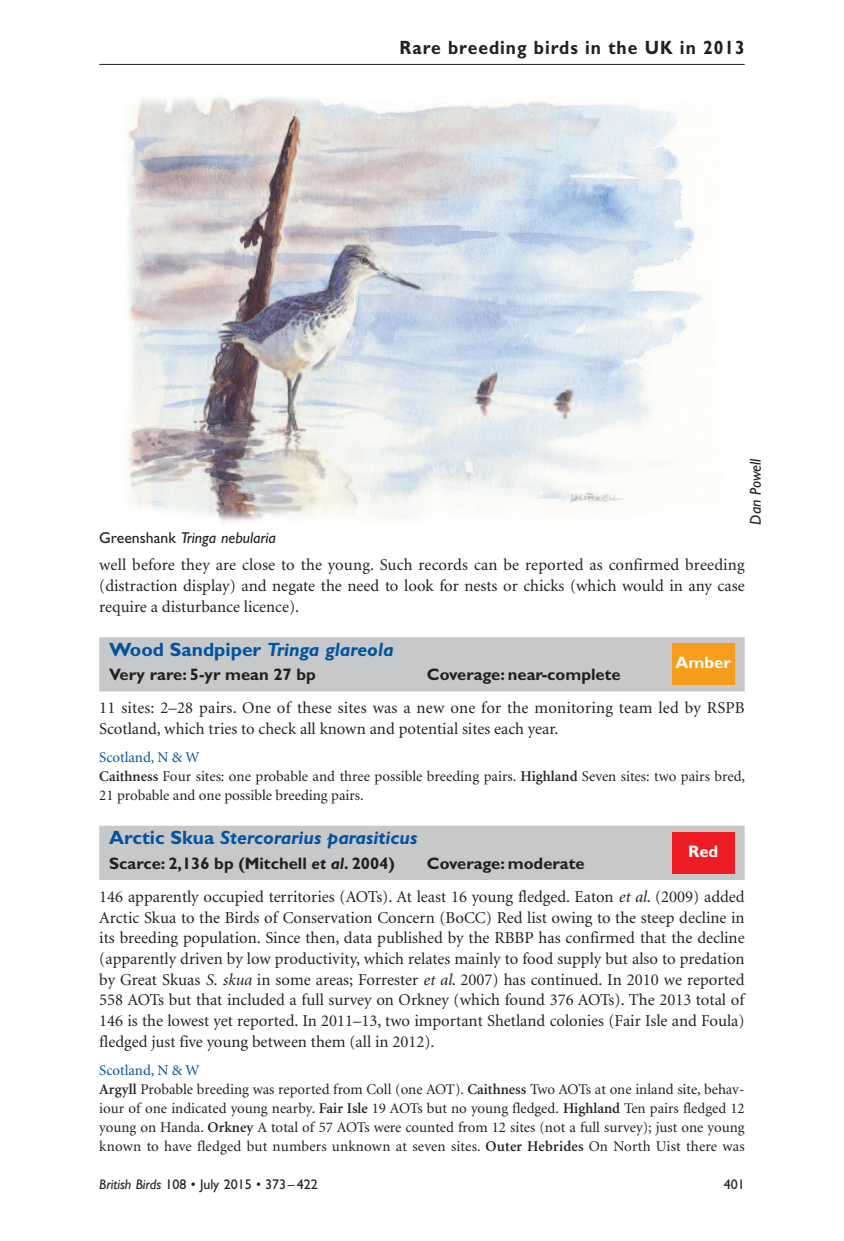
<style>
.page{position:relative;width:844px;height:1241px;background:#fff}
.page>*{position:absolute;margin:0;border:0;box-sizing:border-box;transform-origin:0 0}
.t1{font:italic 700 19.25px "Gill Sans";color:#0153a0}
.t2{font:700 19.25px "Gill Sans";letter-spacing:.055em;color:#231f20;scale:.91 1}
.t3{font:16.62px/20.7px "Minion";color:#231f20;text-align:justify}
.t4{font:700 16.62px "Gill Sans";color:#231f20}
.t5{font:700 16.62px "Gill Sans";color:#fff}
.t6{font:italic 15.75px "Gill Sans";color:#231f20}
.t7{font:14.88px/18.9px "Minion";color:#231f20}
.t8{font:14px "Gill Sans";color:#231f20}
.s1{font-style:normal}
.s2{color:#0153a0}
.s3{font-weight:600}
.s4{font-style:italic}
</style>
<div class="page">
<div style="left:99px;top:637px;width:645px;height:54px;background:#c7c8ca"></div>
<div style="left:99px;top:825px;width:645px;height:54px;background:#c7c8ca"></div>
<hr style="left:99px;top:64px;width:645px;height:1px;background:#231f20">
<img style="left:127px;top:96px;width:576px;height:427px">
<div style="left:671px;top:832px;width:63px;height:41px;background:#ee1d23"></div>
<div style="left:671px;top:642px;width:63px;height:42px;background:#f89c1c"></div>
<p class="t2" style="left:399px;top:41px;width:380px">Rare breeding birds in the UK in 2013</p>
<p class="t6" style="left:99px;top:532px;width:178px"><span class="s1">Greenshank</span> Tringa nebularia</p>
<p class="t6" style="left:749px;top:524px;width:67px;rotate:-90deg">Dan Powell</p>
<p class="t3" style="left:99px;top:556px;width:646px">well before they are close to the young. Such records can be reported as confirmed breeding (distraction display) and negate the need to look for nests or chicks (which would in any case require a disturbance licence).</p>
<p class="t1" style="left:109px;top:641px;width:286px"><span class="s1">Wood Sandpiper</span> Tringa glareola</p>
<p class="t4" style="left:109px;top:668px;width:208px">Very rare: 5-yr mean 27 bp</p>
<p class="t4" style="left:427px;top:668px;width:195px">Coverage: near-complete</p>
<p class="t3" style="left:99px;top:699px;width:646px">11 sites: 2–28 pairs. One of these sites was a new one for the monitoring team led by RSPB<br>Scotland, which tries to check all known and potential sites each year.</p>
<p class="t7" style="left:99px;top:749px;width:647px"><span class="s2">Scotland, N &amp; W<br></span><span class="s3">Caithness</span> Four sites: one probable and three possible breeding pairs. <span class="s3">Highland</span> Seven sites: two pairs bred,<br>21 probable and one possible breeding pairs.</p>
<p class="t1" style="left:109px;top:830px;width:309px"><span class="s1">Arctic Skua</span> Stercorarius parasiticus</p>
<p class="t4" style="left:109px;top:856px;width:287px">Scarce: 2,136 bp (Mitchell <span class="s4">et al</span>. 2004)</p>
<p class="t4" style="left:427px;top:856px;width:159px">Coverage: moderate</p>
<p class="t3" style="left:99px;top:887px;width:646px">146 apparently occupied territories (AOTs). At least 16 young fledged. Eaton <span class="s4">et al</span>. (2009) added Arctic Skua to the Birds of Conservation Concern (BoCC) Red list owing to the steep decline in its breeding population. Since then, data published by the RBBP has confirmed that the decline (apparently driven by low productivity, which relates mainly to food supply but also to predation by Great Skuas <span class="s4">S. skua</span> in some areas; Forrester <span class="s4">et al</span>. 2007) has continued. In 2010 we reported 558 AOTs but that included a full survey on Orkney (which found 376 AOTs). The 2013 total of 146 is the lowest yet reported. In 2011–13, two important Shetland colonies (Fair Isle and Foula) fledged just five young between them (all in 2012).</p>
<p class="t7" style="left:99px;top:1061px;width:646px"><span class="s2">Scotland, N &amp; W<br></span><span class="s3">Argyll</span> Probable breeding was reported from Coll (one AOT). <span class="s3">Caithness</span> Two AOTs at one inland site, behav&shy;iour of one indicated young nearby. <span class="s3">Fair Isle</span> 19 AOTs but no young fledged. <span class="s3">Highland</span> Ten pairs fledged 12 young on Handa. <span class="s3">Orkney</span> A total of 57 AOTs were counted from 12 sites (not a full survey); just one young known to have fledged but numbers unknown at seven sites. <span class="s3">Outer Hebrides</span> On North Uist there was</p>
<p class="t8" style="left:99px;top:1179px;width:220px"><span class="s4">British Birds</span> 108 • July 2015 • 373– 422</p>
<p class="t8" style="left:723px;top:1179px;width:22px">401</p>
<p class="t5" style="left:675px;top:655px;width:57px">Amber</p>
<p class="t5" style="left:688px;top:845px;width:32px">Red</p>
</div>
